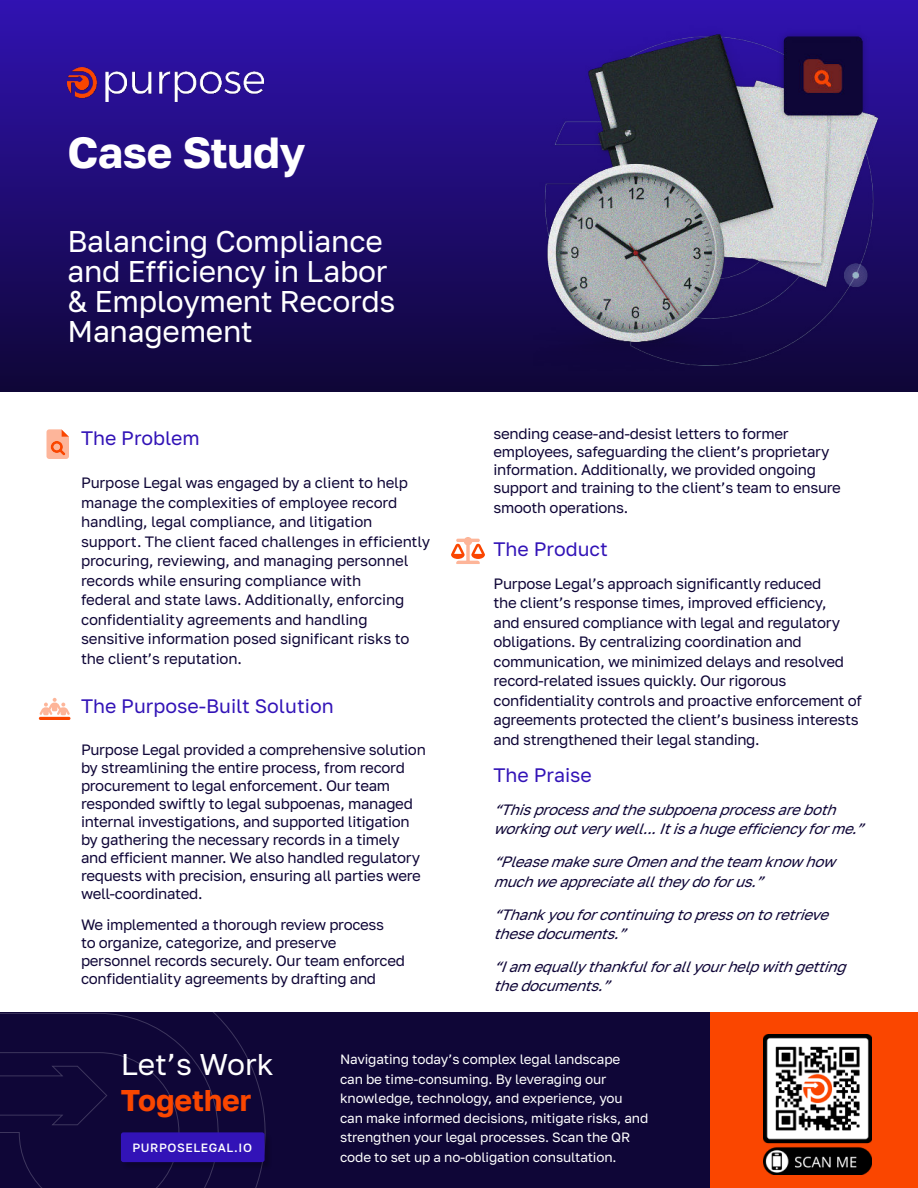
<style>
.page{position:relative;width:918px;height:1188px;background:#fff}
.page>*{position:absolute;margin:0;border:0;box-sizing:border-box;transform-origin:0 0}
.t1{font:43.5px "Golos Text";letter-spacing:-.01em;color:#fff}
.t2{font:30px/30px "Golos Text";letter-spacing:-.01em;color:#fff}
.t3{font:30px "Golos Text";color:#fa4600}
.t4{font:19.5px "Golos Text";color:#3213b7}
.t5{font:15px/19.5px "Golos Text";letter-spacing:-.02em;color:#0f0637}
.t6{font:italic 15px/19.5px "Golos Text";color:#0f0637}
.t7{font:13.5px/19.5px "Golos Text";letter-spacing:-.01em;color:#fff}
.t8{font:12px "Golos Text";letter-spacing:.05em;color:#fff}
</style>
<div class="page">
<div style="left:0;top:0;width:918px;height:391px;background:linear-gradient(to bottom,#3112b2,#0f0637)"></div>
<img style="left:68px;top:68px;width:196px;height:33px">
<svg style="left:47px;top:429px;width:22px;height:30px"></svg>
<hr style="left:39px;top:717px;width:31px;height:3px;background:#fa4500;border-radius:2px">
<svg style="left:39px;top:698px;width:31px;height:17px"></svg>
<svg style="left:451px;top:537px;width:34px;height:27px"></svg>
<img style="left:533px;top:26px;width:365px;height:344px">
<div style="left:0;top:1012px;width:918px;height:176px;background:#0f0637"></div>
<svg style="left:0;top:1012px;width:266px;height:176px"></svg>
<div style="left:710px;top:1012px;width:208px;height:176px;background:#fa4600"></div>
<div style="left:122px;top:1134px;width:151px;height:37px;background:#0d0532"></div>
<div style="left:121px;top:1132px;width:144px;height:30px;background:#3213b7;border-radius:2px"></div>
<img style="left:764px;top:1034px;width:108px;height:140px">
<h1 class="t1" style="left:68px;top:137px;width:239px">Case Study</h1>
<h2 class="t2" style="left:68px;top:229px;width:329px">Balancing Compliance and Efficiency in Labor &amp; Employment Records<br>Management</h2>
<h3 class="t4" style="left:81px;top:431px;width:120px">The Problem</h3>
<p class="t5" style="left:81px;top:474px;width:351px">Purpose Legal was engaged by a client to help manage the complexities of employee record handling, legal compliance, and litigation support. The client faced challenges in efficiently procuring, reviewing, and managing personnel records while ensuring compliance with<br>federal and state laws. Additionally, enforcing confidentiality agreements and handling sensitive information posed significant risks to the client’s reputation.</p>
<h3 class="t4" style="left:81px;top:699px;width:254px">The Purpose-Built Solution</h3>
<p class="t5" style="left:81px;top:742px;width:346px;line-height:18px">Purpose Legal provided a comprehensive solution by streamlining the entire process, from record procurement to legal enforcement. Our team responded swiftly to legal subpoenas, managed internal investigations, and supported litigation by gathering the necessary records in a timely and efficient manner. We also handled regulatory requests with precision, ensuring all parties were well-coordinated.</p>
<p class="t5" style="left:81px;top:917px;width:325px;line-height:18px">We implemented a thorough review process<br>to organize, categorize, and preserve personnel records securely. Our team enforced confidentiality agreements by drafting and</p>
<p class="t5" style="left:494px;top:426px;width:349px;line-height:18px">sending cease-and-desist letters to former employees, safeguarding the client’s proprietary information. Additionally, we provided ongoing support and training to the client’s team to ensure</p>
<p class="t5" style="left:494px;top:499px;width:136px">smooth operations.</p>
<h3 class="t4" style="left:494px;top:542px;width:116px">The Product</h3>
<p class="t5" style="left:494px;top:575px;width:370px">Purpose Legal’s approach significantly reduced<br>the client’s response times, improved efficiency,<br>and ensured compliance with legal and regulatory obligations. By centralizing coordination and communication, we minimized delays and resolved record-related issues quickly. Our rigorous confidentiality controls and proactive enforcement of agreements protected the client’s business interests and strengthened their legal standing.</p>
<h3 class="t4" style="left:494px;top:767px;width:100px">The Praise</h3>
<p class="t6" style="left:494px;top:801px;width:376px">“Thisprocessandthesubpoenaprocessareboth workingoutverywell...Itisahugeefficiencyforme.”</p>
<p class="t6" style="left:494px;top:853px;width:348px">“PleasemakesureOmenandtheteam know how muchweappreciatealltheydoforus.”</p>
<p class="t6" style="left:494px;top:906px;width:341px">“Thankyouforcontinuingtopressontoretrieve thesedocuments.”</p>
<p class="t6" style="left:494px;top:958px;width:358px">“Iam equallythankfulforallyourhelpwithgetting thedocuments.”</p>
<h2 class="t2" style="left:121px;top:1053px;width:154px">Let’s Work</h2>
<h2 class="t3" style="left:121px;top:1090px;width:132px">Together</h2>
<p class="t8" style="left:132px;top:1140px;width:121px">PURPOSELEGAL.IO</p>
<p class="t7" style="left:340px;top:1051px;width:310px">Navigating today’s complex legal landscape<br>can be time-consuming. By leveraging our knowledge, technology, and experience, you can make informed decisions, mitigate risks, and strengthen your legal processes. Scan the QR code to set up a no-obligation consultation.</p>
</div>
